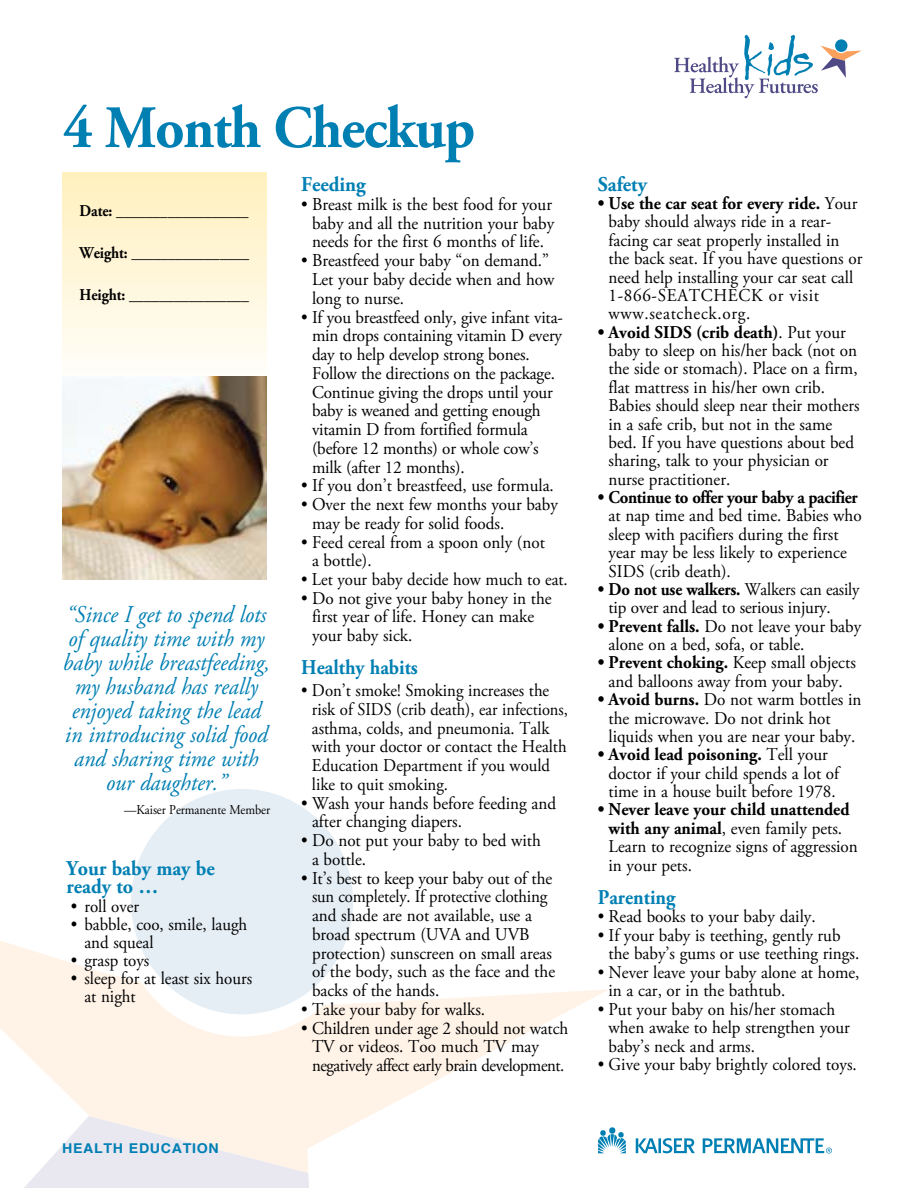
<style>
.page{position:relative;width:918px;height:1188px;background:#fff}
.page>*{position:absolute;margin:0;border:0;box-sizing:border-box;transform-origin:0 0}
.Major_Head-4{font:700 60px "Adobe Garamond Pro";letter-spacing:-.025em;color:#007fb3;scale:.95 1}
.Quote-5{font:italic 24px/24px "Adobe Garamond Pro";color:#007fb3;text-align:center;scale:.93 1}
.SubSubheads14pt-_2{font:700 21px/18.8px "Adobe Garamond Pro";color:#007fb3;scale:.95 1}
.SubSubheads14pt-_2-2{font:700 21px "Adobe Garamond Pro";color:#007fb3;scale:.92 1}
.t1{font:18px/18.5px "Adobe Garamond Pro";color:#000;scale:.95 1}
.t2{font:18px/18.8px "Adobe Garamond Pro";color:#000;scale:.93 1}
.t3{font:18px/18.1px "Adobe Garamond Pro";color:#000;scale:.94 1}
.t4{font:18px/18.3px "Adobe Garamond Pro";color:#000;scale:.92 1}
.text_-11pt_-1{font:700 16.8px "Adobe Garamond Pro";color:#000;scale:.9 1}
.text_-11pt_-1-2{font:700 16.5px "Adobe Garamond Pro";letter-spacing:-.005em;color:#000;scale:.9 1}
.text_-11pt_-1-3{font:13.5px "Adobe Garamond Pro";letter-spacing:-.005em;color:#000;scale:.92 1}
.t5{font:700 13.5px "Helvetica";letter-spacing:.05em;color:#007fb3;scale:1.05 1}
.s1{font-size:16.5px}
.s2{font-weight:700}
</style>
<div class="page">
<svg style="left:0;top:941px;width:608px;height:213px;fill:#fff3e8"></svg>
<svg style="left:131px;top:789px;width:222px;height:225px;fill:#e5eef5"></svg>
<svg style="left:0;top:1116px;width:326px;height:72px"></svg>
<svg style="left:674px;top:34px;width:188px;height:64px"></svg>
<div style="left:63px;top:172px;width:204px;height:205px;background:linear-gradient(to bottom,#fff0bd,#fffdf9)"></div>
<img style="left:62px;top:376px;width:205px;height:203px">
<svg style="left:598px;top:1129px;width:28px;height:24px"></svg>
<div style="left:609px;top:1127px;width:6px;height:7px;background:#007fb3;border-radius:50%"></div>
<svg style="left:636px;top:1138px;width:59px;height:15px"></svg>
<svg style="left:703px;top:1138px;width:129px;height:16px"></svg>
<h1 class="Major_Head-4" style="left:63px;top:93px;width:435px">4 Month Checkup</h1>
<p class="text_-11pt_-1-2" style="left:80px;top:201px;width:189px">Date: __________________</p>
<p class="text_-11pt_-1-2" style="left:80px;top:243px;width:190px">Weight: ________________</p>
<p class="text_-11pt_-1" style="left:80px;top:285px;width:190px"><span class="s1">Height:</span> ________________</p>
<p class="Quote-5" style="left:63px;top:603px;width:224px">“Since I get to spend lots of quality time with my baby while breastfeeding, my husband has really enjoyed taking the lead in introducing solid food and sharing time with our daughter.”</p>
<p class="text_-11pt_-1-3" style="left:124px;top:802px;width:160px">—Kaiser Permanente Member</p>
<h2 class="SubSubheads14pt-_2" style="left:66px;top:859px;width:158px">Your baby may be ready to …</h2>
<p class="t3" style="left:71px;top:897px;width:74px">• roll over</p>
<p class="t3" style="left:84px;top:916px;width:175px;text-indent:-14px">• babble, coo, smile, laugh and squeal</p>
<p class="t3" style="left:71px;top:952px;width:85px">• grasp toys</p>
<p class="t3" style="left:84px;top:970px;width:180px;text-indent:-14px">• sleep for at least six hours at night</p>
<p class="t5" style="left:62px;top:1137px;width:151px">HEALTH EDUCATION</p>
<h2 class="SubSubheads14pt-_2" style="left:301px;top:176px;width:70px">Feeding</h2>
<p class="t1" style="left:312px;top:196px;width:256px;text-indent:-11px">• Breast milk is the best food for your baby and all the nutrition your baby needs for the first 6 months of life.</p>
<p class="t1" style="left:312px;top:252px;width:257px;text-indent:-11px">• Breastfeed your baby “on demand.”<br>Let your baby decide when and how long to nurse.</p>
<p class="t1" style="left:312px;top:308px;width:266px;text-indent:-11px">• If you breastfeed only, give infant vita&shy;min drops containing vitamin D every day to help develop strong bones.<br>Follow the directions on the package.<br>Continue giving the drops until your baby is weaned and getting enough vitamin D from fortified formula (before 12 months) or whole cow’s milk (after 12 months).</p>
<p class="t1" style="left:301px;top:477px;width:267px">• If you don’t breastfeed, use formula.</p>
<p class="t1" style="left:312px;top:496px;width:260px;text-indent:-11px">• Over the next few months your baby may be ready for solid foods.</p>
<p class="t1" style="left:312px;top:533px;width:247px;text-indent:-11px">• Feed cereal from a spoon only (not a bottle).</p>
<p class="t2" style="left:301px;top:571px;width:288px">• Let your baby decide how much to eat.</p>
<p class="t1" style="left:312px;top:589px;width:254px;text-indent:-11px">• Do not give your baby honey in the first year of life. Honey can make your baby sick.</p>
<h2 class="SubSubheads14pt-_2-2" style="left:301px;top:655px;width:128px">Healthy habits</h2>
<p class="t2" style="left:312px;top:682px;width:277px;text-indent:-11px">• Don’t smoke! Smoking increases the risk of SIDS (crib death), ear infections, asthma, colds, and pneumonia. Talk with your doctor or contact the Health Education Department if you would like to quit smoking.</p>
<p class="t1" style="left:312px;top:794px;width:259px;text-indent:-11px">• Wash your hands before feeding and after changing diapers.</p>
<p class="t1" style="left:312px;top:832px;width:242px;text-indent:-11px">• Do not put your baby to bed with a bottle.</p>
<p class="t1" style="left:312px;top:869px;width:257px;text-indent:-11px">• It’s best to keep your baby out of the sun completely. If protective clothing and shade are not available, use a broad spectrum (UVA and UVB protection) sunscreen on small areas of the body, such as the face and the backs of the hands.</p>
<p class="t1" style="left:301px;top:1001px;width:195px">• Take your baby for walks.</p>
<p class="t1" style="left:312px;top:1019px;width:271px;text-indent:-11px">• Children under age 2 should not watch<br>TV or videos. Too much TV may negatively affect early brain development.</p>
<h2 class="SubSubheads14pt-_2" style="left:598px;top:175px;width:53px">Safety</h2>
<p class="t1" style="left:609px;top:195px;width:269px;text-indent:-11px"><span class="s2">• Use the car seat for every ride.</span> Your baby should always ride in a rear&shy;facing car seat properly installed in the back seat. If you have questions or need help installing your car seat call 1-866-SEATCHECK or visit www.seatcheck.org.</p>
<p class="t1" style="left:609px;top:323px;width:266px;text-indent:-11px"><span class="s2">• Avoid SIDS (crib death)</span>. Put your baby to sleep on his/her back (not on the side or stomach). Place on a firm, flat mattress in his/her own crib.<br>Babies should sleep near their mothers in a safe crib, but not in the same bed. If you have questions about bed sharing, talk to your physician or nurse practitioner.</p>
<p class="t1" style="left:609px;top:489px;width:268px;text-indent:-11px"><span class="s2">• Continue to offer your baby a pacifier </span>at nap time and bed time. Babies who sleep with pacifiers during the first year may be less likely to experience SIDS (crib death).</p>
<p class="t4" style="left:609px;top:581px;width:274px;text-indent:-11px"><span class="s2">• Do not use walkers.</span> Walkers can easily tip over and lead to serious injury.</p>
<p class="t1" style="left:609px;top:617px;width:268px;text-indent:-11px"><span class="s2">• Prevent falls.</span> Do not leave your baby alone on a bed, sofa, or table.</p>
<p class="t1" style="left:598px;top:654px;width:273px;text-align:center"><span class="s2">• Prevent choking.</span> Keep small objects and balloons away from your baby.</p>
<p class="t1" style="left:609px;top:691px;width:268px;text-indent:-11px"><span class="s2">• Avoid burns.</span> Do not warm bottles in the microwave. Do not drink hot liquids when you are near your baby.</p>
<p class="t1" style="left:609px;top:746px;width:244px;text-indent:-11px"><span class="s2">• Avoid lead poisoning.</span> Tell your doctor if your child spends a lot of time in a house built before 1978.</p>
<p class="t1" style="left:609px;top:801px;width:264px;text-indent:-11px"><span class="s2">• Never leave your child unattended with any animal</span>, even family pets.<br>Learn to recognize signs of aggression in your pets.</p>
<h2 class="SubSubheads14pt-_2-2" style="left:598px;top:885px;width:86px">Parenting</h2>
<p class="t1" style="left:598px;top:908px;width:231px">• Read books to your baby daily.</p>
<p class="t1" style="left:609px;top:927px;width:266px;text-indent:-11px">• If your baby is teething, gently rub the baby’s gums or use teething rings.</p>
<p class="t1" style="left:609px;top:964px;width:266px;text-indent:-11px">• Never leave your baby alone at home, in a car, or in the bathtub.</p>
<p class="t1" style="left:609px;top:1000px;width:256px;text-indent:-11px">• Put your baby on his/her stomach when awake to help strengthen your baby’s neck and arms.</p>
<p class="t1" style="left:598px;top:1056px;width:274px">• Give your baby brightly colored toys.</p>
</div>
